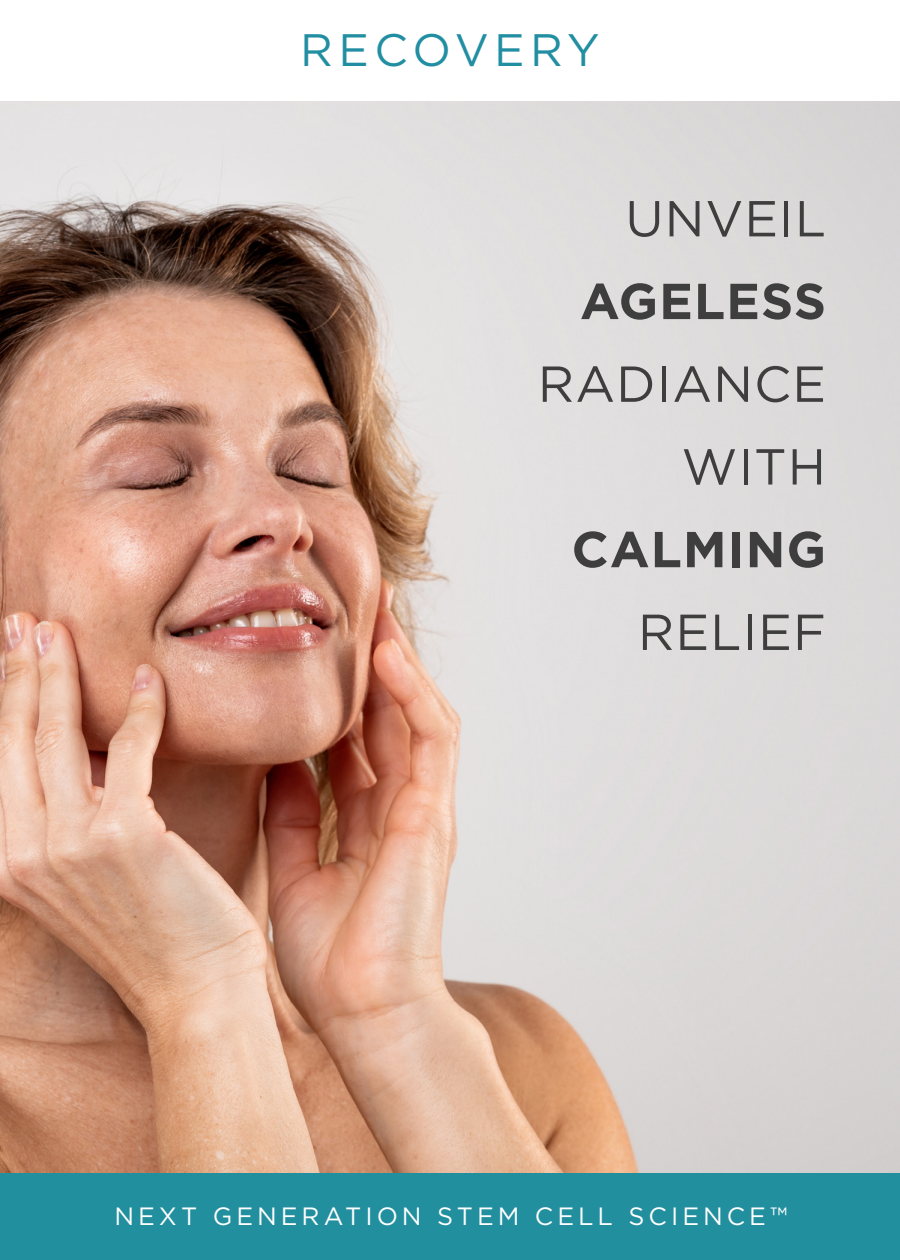
<style>
.page{position:relative;width:900px;height:1260px;background:#fff}
.page>*{position:absolute;margin:0;border:0;box-sizing:border-box;transform-origin:0 0}
.t1{font:50.5px/82.8px "Gotham";letter-spacing:.02em;color:#3e3e3f;text-align:right}
.t2{font:45.5px "Gotham";letter-spacing:.12em;color:#218ea2}
.t3{font:25px "Gotham";letter-spacing:.16em;color:#fff}
.s1{font-weight:700}
</style>
<div class="page">
<img style="left:0;top:101px;width:900px;height:1073px">
<div style="left:0;top:1174px;width:900px;height:86px;background:#228f9f"></div>
<p class="t2" style="left:300px;top:21px;width:301px">RECOVERY</p>
<p class="t1" style="left:625px;top:176px;width:202px">UNVEIL</p>
<p class="t1" style="left:538px;top:259px;width:290px"><span class="s1">AGELESS<br></span>RADIANCE<br>WITH<br><span class="s1">CALMING<br></span>RELIEF</p>
<p class="t3" style="left:114px;top:1200px;width:674px">NEXT GENERATION STEM CELL SCIENCE™</p>
</div>
